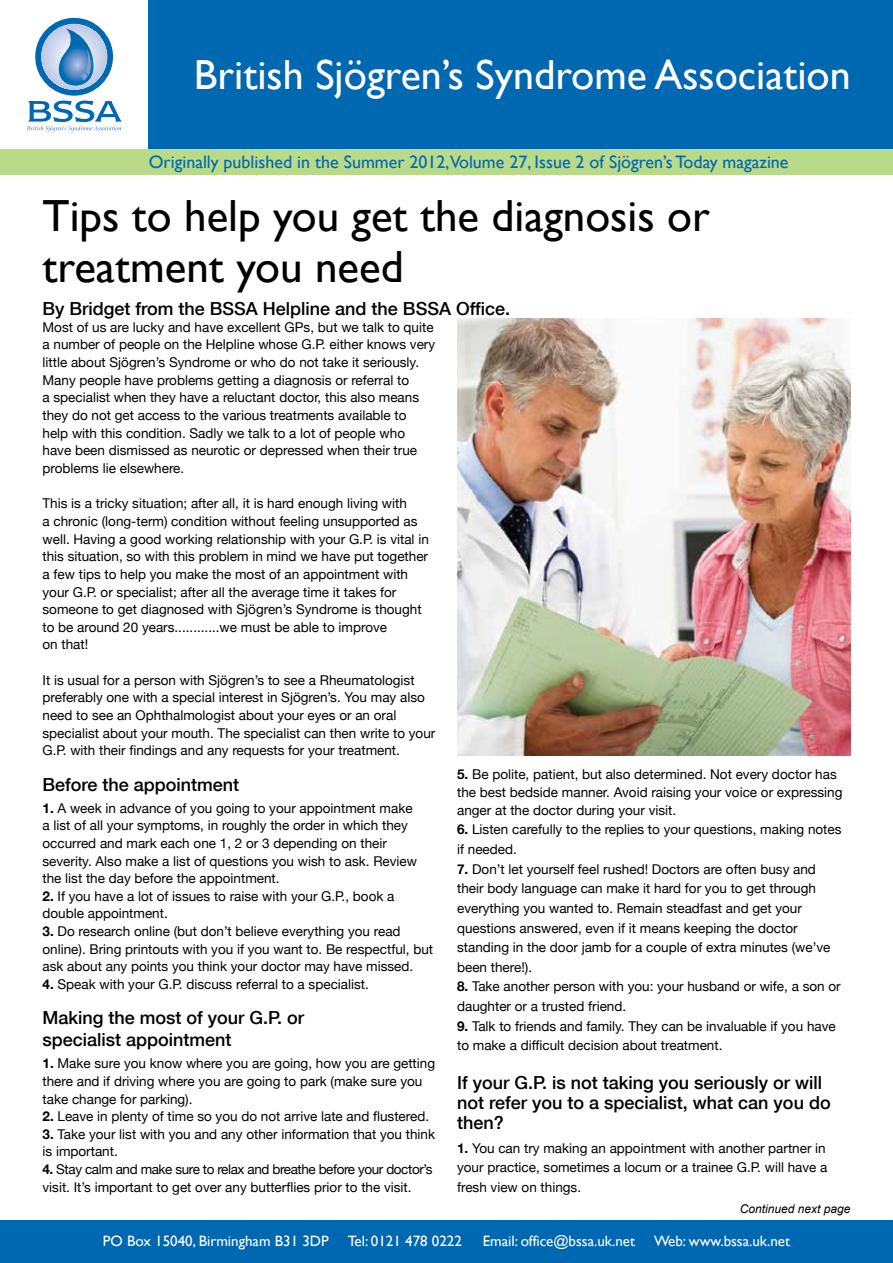
<style>
.page{position:relative;width:893px;height:1263px;background:#fff}
.page>*{position:absolute;margin:0;border:0;box-sizing:border-box;transform-origin:0 0}
.t1{font:45px/51px "Gill Sans";color:#000}
.t2{font:42px "Gill Sans";color:#fff}
.t3{font:500 18px/19.6px "Helvetica Neue";color:#000}
.t4{font:18px "Gill Sans";color:#0067b1}
.t5{font:15px "Gill Sans";color:#fff}
.t6{font:13.5px/17.7px "Helvetica Neue";color:#000}
.t7{font:italic 12px "Arial";color:#000}
.s1{font-weight:700}
</style>
<div class="page">
<div style="left:149px;top:0;width:744px;height:149px;background:#0067b1"></div>
<div style="left:0;top:149px;width:893px;height:25px;background:#b9da89"></div>
<div style="left:0;top:1220px;width:893px;height:43px;background:#0067b1"></div>
<svg style="left:35px;top:18px;width:78px;height:78px"></svg>
<svg style="left:41px;top:24px;width:66px;height:66px"></svg>
<svg style="left:59px;top:28px;width:36px;height:57px;background:#6ea1d0"></svg>
<svg style="left:80px;top:73px;width:8px;height:8px"></svg>
<svg style="left:27px;top:101px;width:95px;height:32px"></svg>
<img style="left:457px;top:319px;width:393px;height:436px">
<h2 class="t2" style="left:194px;top:50px;width:658px">British Sjögren’s Syndrome Association</h2>
<h3 class="t4" style="left:149px;top:151px;width:641px">Originally published in the Summer 2012,Volume 27, Issue 2 of Sjögren’s Today magazine</h3>
<h1 class="t1" style="left:43px;top:190px;width:669px">Tips to help you get the diagnosis or treatment you need</h1>
<h3 class="t3" style="left:43px;top:298px;width:469px">By Bridget from the BSSA Helpline and the BSSA Office.</h3>
<p class="t6" style="left:43px;top:318px;width:394px">Most of us are lucky and have excellent GPs, but we talk to quite a number of people on the Helpline whose G.P. either knows very little about Sjögren’s Syndrome or who do not take it seriously.<br>Many people have problems getting a diagnosis or referral to<br>a specialist when they have a reluctant doctor, this also means they do not get access to the various treatments available to help with this condition. Sadly we talk to a lot of people who have been dismissed as neurotic or depressed when their true problems lie elsewhere.</p>
<p class="t6" style="left:43px;top:494px;width:388px">This is a tricky situation; after all, it is hard enough living with<br>a chronic (long-term) condition without feeling unsupported as well. Having a good working relationship with your G.P. is vital in this situation, so with this problem in mind we have put together a few tips to help you make the most of an appointment with your G.P. or specialist; after all the average time it takes for someone to get diagnosed with Sjögren’s Syndrome is thought to be around 20 years............we must be able to improve<br>on that!</p>
<p class="t6" style="left:43px;top:671px;width:394px">It is usual for a person with Sjögren’s to see a Rheumatologist preferably one with a special interest in Sjögren’s. You may also need to see an Ophthalmologist about your eyes or an oral specialist about your mouth. The specialist can then write to your G.P. with their findings and any requests for your treatment.</p>
<h3 class="t3" style="left:43px;top:774px;width:198px">Before the appointment</h3>
<p class="t6" style="left:43px;top:799px;width:376px"><span class="s1">1.</span> A week in advance of you going to your appointment make a list of all your symptoms, in roughly the order in which they occurred and mark each one 1, 2 or 3 depending on their severity. Also make a list of questions you wish to ask. Review the list the day before the appointment.</p>
<p class="t6" style="left:43px;top:887px;width:353px"><span class="s1">2.</span> If you have a lot of issues to raise with your G.P., book a double appointment.</p>
<p class="t6" style="left:43px;top:922px;width:392px"><span class="s1">3.</span> Do research online (but don’t believe everything you read online). Bring printouts with you if you want to. Be respectful, but ask about any points you think your doctor may have missed.</p>
<p class="t6" style="left:43px;top:975px;width:328px"><span class="s1">4.</span> Speak with your G.P. discuss referral to a specialist.</p>
<h3 class="t3" style="left:43px;top:1006px;width:263px;line-height:21.9px">Making the most of your G.P. or specialist appointment</h3>
<p class="t6" style="left:43px;top:1054px;width:394px"><span class="s1">1.</span> Make sure you know where you are going, how you are getting there and if driving where you are going to park (make sure you take change for parking).</p>
<p class="t6" style="left:43px;top:1107px;width:388px"><span class="s1">2.</span> Leave in plenty of time so you do not arrive late and flustered.</p>
<p class="t6" style="left:43px;top:1125px;width:394px"><span class="s1">3.</span> Take your list with you and any other information that you think is important.</p>
<p class="t6" style="left:43px;top:1160px;width:391px"><span class="s1">4.</span> Stay calm and make sure to relax and breathe before your doctor’s visit. It’s important to get over any butterflies prior to the visit.</p>
<p class="t6" style="left:457px;top:765px;width:387px"><span class="s1">5.</span> Be polite, patient, but also determined. Not every doctor has the best bedside manner. Avoid raising your voice or expressing anger at the doctor during your visit.</p>
<p class="t6" style="left:457px;top:820px;width:386px;line-height:19.6px"><span class="s1">6.</span> Listen carefully to the replies to your questions, making notes if needed.</p>
<p class="t6" style="left:457px;top:859px;width:375px;line-height:19.6px"><span class="s1">7.</span> Don’t let yourself feel rushed! Doctors are often busy and their body language can make it hard for you to get through everything you wanted to. Remain steadfast and get your questions answered, even if it means keeping the doctor standing in the door jamb for a couple of extra minutes (we’ve been there!).</p>
<p class="t6" style="left:457px;top:976px;width:385px;line-height:19.6px"><span class="s1">8.</span> Take another person with you: your husband or wife, a son or daughter or a trusted friend.</p>
<p class="t6" style="left:457px;top:1016px;width:380px;line-height:19.6px"><span class="s1">9.</span> Talk to friends and family. They can be invaluable if you have to make a difficult decision about treatment.</p>
<h3 class="t3" style="left:457px;top:1072px;width:375px">If your G.P. is not taking you seriously or will not refer you to a specialist, what can you do then?</h3>
<p class="t6" style="left:457px;top:1138px;width:372px;line-height:19.6px"><span class="s1">1.</span> You can try making an appointment with another partner in your practice, sometimes a locum or a trainee G.P. will have a fresh view on things.</p>
<p class="t7" style="left:740px;top:1201px;width:112px">Continued next page</p>
<p class="t5" style="left:103px;top:1232px;width:227px">PO Box 15040, Birmingham B31 3DP</p>
<p class="t5" style="left:348px;top:1232px;width:116px">Tel: 0121 478 0222</p>
<p class="t5" style="left:483px;top:1232px;width:154px">Email: office@bssa.uk.net</p>
<p class="t5" style="left:654px;top:1232px;width:138px">Web: www.bssa.uk.net</p>
</div>
